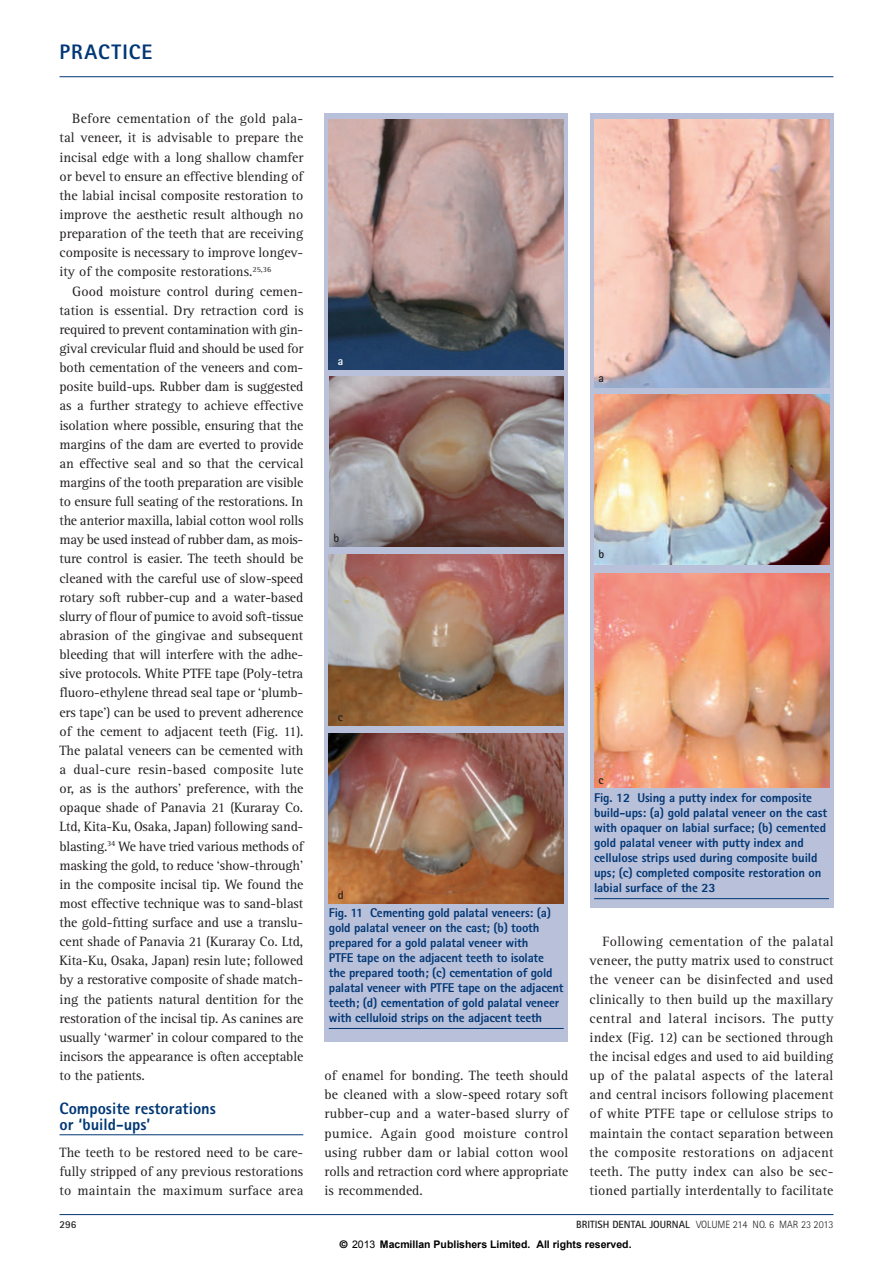
<style>
.page{position:relative;width:893px;height:1263px;background:#fff}
.page>*{position:absolute;margin:0;border:0;box-sizing:border-box;transform-origin:0 0}
.t1{font:800 21px "Rotis Sans Serif Std";letter-spacing:.055em;color:#013775}
.crosshead_2{font:800 16.5px/16.5px "Rotis Sans Serif Std";color:#013775}
.body{font:13.95px/19.2px "Rotis Serif Std";color:#231f20;text-align:justify}
.body_fullout{font:13.95px/19.2px "Rotis Serif Std";color:#231f20;text-align:justify}
.table_fig_caption{font:800 12.75px/15px "Rotis Sans Serif Std";letter-spacing:-.015em;color:#013775}
.table_text_bold{font:700 12px "Rotis Sans Serif Std";color:#231f20}
.table_text_bold-2{font:700 12px "Rotis Sans Serif Std";color:#fff}
.t2{font:700 10.5px "Arial";color:#000}
.t3{font:300 10.5px "Rotis Sans Serif Std";color:#231f20}
.t4{font:700 10.5px "Rotis Sans Serif Std";color:#231f20}
.s1{font-weight:700}
.s2{font-family:"Helvetica"}
.s3{font-weight:400}
</style>
<div class="page">
<hr style="left:60px;top:76px;width:773px;height:1px;background:#013775">
<hr style="left:60px;top:1134px;width:243px;height:1px;background:#013775">
<div style="left:325px;top:114px;width:243px;height:928px;background:#b9c0d9"></div>
<div style="left:590px;top:114px;width:243px;height:794px;background:#b9c0d9"></div>
<img style="left:329px;top:376px;width:235px;height:170px">
<img style="left:329px;top:119px;width:235px;height:250px">
<img style="left:594px;top:119px;width:235px;height:268px">
<img style="left:329px;top:555px;width:235px;height:170px">
<img style="left:594px;top:394px;width:235px;height:171px">
<img style="left:329px;top:733px;width:235px;height:171px">
<img style="left:594px;top:573px;width:235px;height:215px">
<hr style="left:329px;top:1028px;width:235px;height:1px;background:#013775">
<hr style="left:594px;top:898px;width:235px;height:1px;background:#013775">
<hr style="left:60px;top:1214px;width:773px;height:1px;background:#013775">
<h1 class="t1" style="left:60px;top:39px;width:94px">PRACTICE</h1>
<p class="body" style="left:60px;top:109px;width:245px;text-indent:13px">Before cementation of the gold pala&shy;tal veneer, it is advisable to prepare the incisal edge with a long shallow chamfer or bevel to ensure an effective blending of the labial incisal composite restoration to improve the aesthetic result although no preparation of the teeth that are receiving composite is necessary to improve longev&shy;ity of the composite restorations.<sup>25,36</sup></p>
<p class="body" style="left:60px;top:282px;width:245px;text-indent:13px">Good moisture control during cemen&shy;tation is essential. Dry retraction cord is required to prevent contamination with gin&shy;gival crevicular fluid and should be used for both cementation of the veneers and com&shy;posite build-ups. Rubber dam is suggested as a further strategy to achieve effective isolation where possible, ensuring that the margins of the dam are everted to provide an effective seal and so that the cervical margins of the tooth preparation are visible to ensure full seating of the restorations. In the anterior maxilla, labial cotton wool rolls may be used instead of rubber dam, as mois&shy;ture control is easier. The teeth should be cleaned with the careful use of slow-speed rotary soft rubber-cup and a water-based slurry of flour of pumice to avoid soft-tissue abrasion of the gingivae and subsequent bleeding that will interfere with the adhe&shy;sive protocols. White PTFE tape (Poly-tetra fluoro-ethylene thread seal tape or ‘plumb&shy;ers tape’) can be used to prevent adherence of the cement to adjacent teeth (Fig. 11).<br>The palatal veneers can be cemented with a dual-cure resin-based composite lute or, as is the authors’ preference, with the opaque shade of Panavia 21 (Kuraray Co.<br>Ltd, Kita-Ku, Osaka, Japan) following sand&shy;blasting.<sup>34</sup> We have tried various methods of masking the gold, to reduce ‘show-through’ in the composite incisal tip. We found the most effective technique was to sand-blast the gold-fitting surface and use a translu&shy;cent shade of Panavia 21 (Kuraray Co. Ltd, Kita-Ku, Osaka, Japan) resin lute; followed by a restorative composite of shade match&shy;ing the patients natural dentition for the restoration of the incisal tip. As canines are usually ‘warmer’ in colour compared to the incisors the appearance is often acceptable to the patients.</p>
<p class="crosshead_2" style="left:60px;top:1099px;width:158px">Composite restorations or ‘build-ups’</p>
<p class="body_fullout" style="left:60px;top:1143px;width:245px">The teeth to be restored need to be care&shy;fully stripped of any previous restorations to maintain the maximum surface area</p>
<p class="table_text_bold-2" style="left:338px;top:353px;width:7px">a</p>
<p class="table_text_bold" style="left:334px;top:530px;width:7px">b</p>
<p class="table_text_bold" style="left:598px;top:370px;width:7px">a</p>
<p class="table_text_bold" style="left:598px;top:546px;width:7px">b</p>
<p class="table_text_bold" style="left:338px;top:709px;width:7px">c</p>
<p class="table_text_bold" style="left:338px;top:887px;width:7px">d</p>
<p class="table_fig_caption" style="left:329px;top:905px;width:236px">Fig. 11 Cementing gold palatal veneers: (a) gold palatal veneer on the cast; (b) tooth prepared for a gold palatal veneer with<br>PTFE tape on the adjacent teeth to isolate the prepared tooth; (c) cementation of gold palatal veneer with PTFE tape on the adjacent teeth; (d) cementation of gold palatal veneer with celluloid strips on the adjacent teeth</p>
<p class="body_fullout" style="left:325px;top:1066px;width:245px">of enamel for bonding. The teeth should be cleaned with a slow-speed rotary soft rubber-cup and a water-based slurry of pumice. Again good moisture control using rubber dam or labial cotton wool rolls and retraction cord where appropriate is recommended.</p>
<p class="table_text_bold" style="left:599px;top:772px;width:7px">c</p>
<p class="table_fig_caption" style="left:594px;top:790px;width:235px">Fig. 12 Using a putty index for composite build-ups: (a) gold palatal veneer on the cast with opaquer on labial surface; (b) cemented gold palatal veneer with putty index and cellulose strips used during composite build ups; (c) completed composite restoration on labial surface of the 23</p>
<p class="body" style="left:590px;top:932px;width:245px;text-indent:13px">Following cementation of the palatal veneer, the putty matrix used to construct the veneer can be disinfected and used clinically to then build up the maxillary central and lateral incisors. The putty index (Fig. 12) can be sectioned through the incisal edges and used to aid building up of the palatal aspects of the lateral and central incisors following placement of white PTFE tape or cellulose strips to maintain the contact separation between the composite restorations on adjacent teeth. The putty index can also be sec&shy;tioned partially interdentally to facilitate</p>
<p class="t4" style="left:60px;top:1217px;width:18px">296</p>
<p class="t3" style="left:576px;top:1218px;width:259px"><span class="s1">BRITISH DENTAL JOURNAL</span> VOLUME 214 NO. 6 MAR 23 2013</p>
<p class="t2" style="left:340px;top:1237px;width:293px"><span class="s2">©</span> <span class="s3">2013</span> Macmillan Publishers Limited. All rights reserved.</p>
</div>
